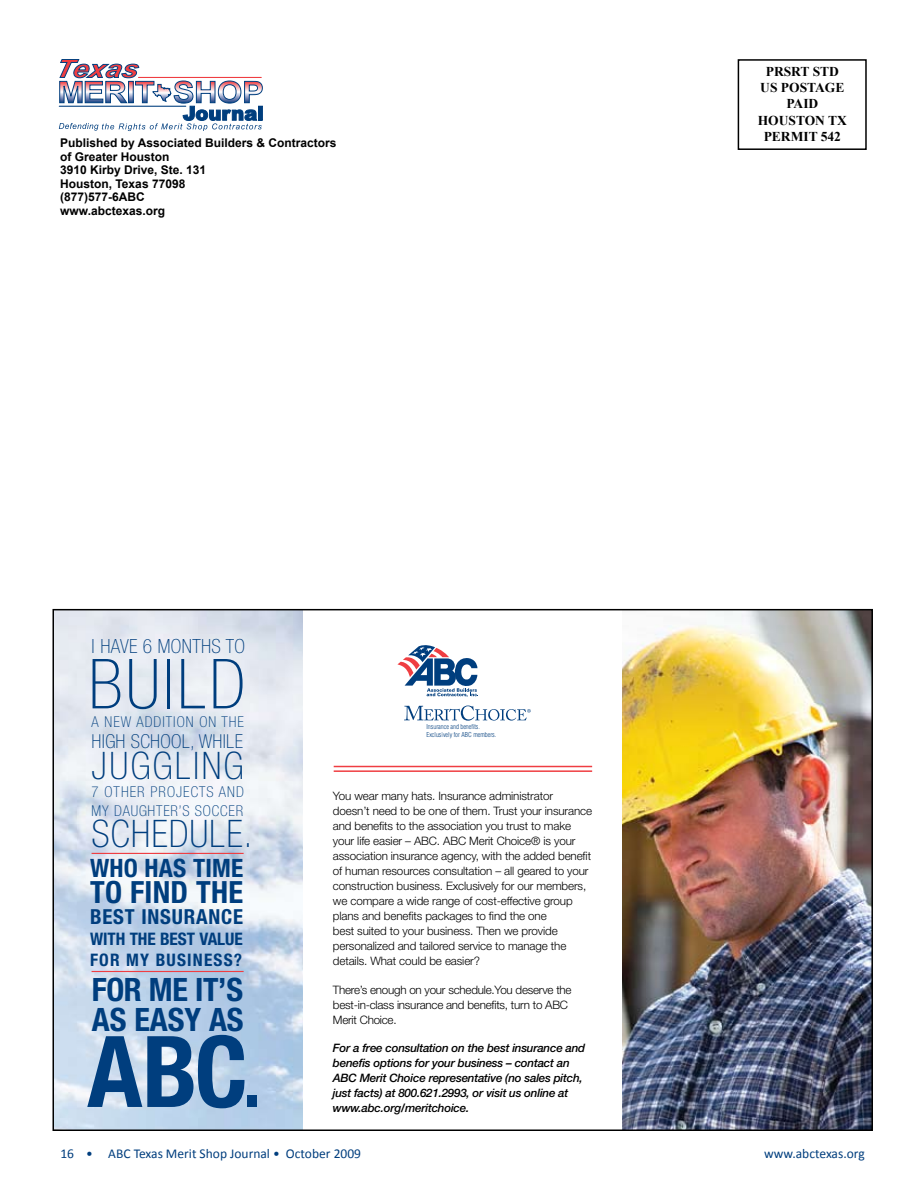
<style>
.page{position:relative;width:918px;height:1188px;background:#fff}
.page>*{position:absolute;margin:0;border:0;box-sizing:border-box;transform-origin:0 0}
.t1{font:700 condensed 99px "Helvetica Neue LT Std";color:#003e7e}
.t2{font:100 condensed 69.15px "Helvetica Neue LT Std";letter-spacing:.04em;color:#003e7e}
.t3{font:100 condensed 37.95px "Helvetica Neue LT Std";letter-spacing:.04em;color:#003e7e}
.t4{font:100 condensed 37.95px "Helvetica Neue LT Std";letter-spacing:.06em;color:#003e7e}
.t5{font:700 condensed 32.25px/30px "Helvetica Neue LT Std";color:#003e7e}
.t6{font:700 condensed 30.6px "Helvetica Neue LT Std";letter-spacing:.01em;color:#003e7e}
.t7{font:700 condensed 25.35px "Helvetica Neue LT Std";letter-spacing:.01em;color:#003e7e}
.t8{font:700 condensed 20.7px "Helvetica Neue LT Std";letter-spacing:.04em;color:#003e7e}
.t9{font:100 condensed 19.65px "Helvetica Neue LT Std";letter-spacing:.02em;color:#003e7e}
.t10{font:100 condensed 19.2px "Helvetica Neue LT Std";letter-spacing:.015em;color:#003e7e}
.t11{font:700 condensed 17.25px/20.7px "Helvetica Neue LT Std";color:#003e7e}
.t12{font:100 condensed 15px/18.5px "Helvetica Neue LT Std";letter-spacing:.07em;color:#003e7e}
.t13{font:13.5px "Calibri";color:#003e7e}
.t14{font:700 13.5px/16.2px "Times New Roman";color:#000;text-align:center}
.t15{font:700 12px/13.5px "Arial";color:#000}
.t16{font:300 11.7px/15px "Helvetica Neue LT Std";letter-spacing:-.01em;color:#000}
.t17{font:italic 500 11.7px/15px "Helvetica Neue LT Std";letter-spacing:-.02em;color:#000}
.t18{font:300 condensed 6.6px/7.9px "Helvetica LT Std";color:#003e7e}
.s1{font-size:74.85px}
</style>
<div class="page">
<img style="left:623px;top:612px;width:247px;height:516px">
<svg style="left:397px;top:645px;width:81px;height:52px"></svg>
<svg style="left:404px;top:706px;width:127px;height:15px"></svg>
<hr style="left:334px;top:770px;width:258px;height:2px;background:#ef3e42">
<hr style="left:334px;top:766px;width:258px;height:1px;background:#ef3e42">
<hr style="left:92px;top:853px;width:152px;height:1px;background:#ef3e42">
<hr style="left:92px;top:971px;width:152px;height:1px;background:#ef3e42">
<div style="left:738px;top:59px;width:129px;height:91px;border:2px solid #000"></div>
<svg style="left:59px;top:59px;width:204px;height:72px"></svg>
<p class="t15" style="left:60px;top:137px;width:278px">Published by Associated Builders &amp; Contractors of Greater Houston<br>3910 Kirby Drive, Ste. 131<br>Houston, Texas 77098<br>(877)577-6ABC<br>www.abctexas.org</p>
<p class="t14" style="left:758px;top:63px;width:91px">PRSRT STD<br>US POSTAGE<br>PAID<br>HOUSTON TX<br>PERMIT 542</p>
<h3 class="t9" style="left:92px;top:635px;width:155px">I HAVE 6 MONTHS TO</h3>
<h2 class="t2" style="left:88px;top:645px;width:158px">BUILD</h2>
<p class="t12" style="left:92px;top:712px;width:154px">A NEW ADDITION ON THE</p>
<h3 class="t10" style="left:92px;top:730px;width:153px">HIGH SCHOOL, WHILE</h3>
<h3 class="t4" style="left:92px;top:744px;width:153px">JUGGLING</h3>
<p class="t12" style="left:92px;top:782px;width:154px">7 OTHER PROJECTS AND<br>MY DAUGHTER’S SOCCER</p>
<h3 class="t3" style="left:92px;top:812px;width:163px">SCHEDULE.</h3>
<h3 class="t7" style="left:90px;top:853px;width:155px">WHO HAS TIME</h3>
<h3 class="t6" style="left:90px;top:874px;width:155px">TO FIND THE</h3>
<h3 class="t8" style="left:90px;top:904px;width:155px">BEST INSURANCE</h3>
<h3 class="t11" style="left:90px;top:928px;width:154px">WITH THE BEST VALUE<br>FOR MY BUSINESS?</h3>
<h3 class="t5" style="left:92px;top:974px;width:153px">FOR ME IT’S<br>AS EASY AS</h3>
<h1 class="t1" style="left:87px;top:1012px;width:175px">ABC<span class="s1">.</span></h1>
<p class="t18" style="left:426px;top:723px;width:71px">Insurance and benefits.<br>Exclusively for ABC members.</p>
<p class="t16" style="left:333px;top:788px;width:261px">You wear many hats. Insurance administrator doesn’t need to be one of them. Trust your insurance and benefits to the association you trust to make your life easier – ABC. ABC Merit Choice® is your association insurance agency, with the added benefit of human resources consultation – all geared to your construction business. Exclusively for our members, we compare a wide range of cost-effective group plans and benefits packages to find the one<br>best suited to your business. Then we provide personalized and tailored service to manage the details. What could be easier?</p>
<p class="t16" style="left:333px;top:982px;width:240px">There’s enough on your schedule.You deserve the best-in-class insurance and benefits, turn to ABC<br>Merit Choice.</p>
<p class="t17" style="left:333px;top:1040px;width:254px">For a free consultation on the best insurance and benefis options for your business – contact an ABC Merit Choice representative (no sales pitch, just facts) at 800.621.2993, or visit us online at www.abc.org/meritchoice.</p>
<p class="t13" style="left:60px;top:1145px;width:302px">16 • ABC Texas Merit Shop Journal • October 2009</p>
<p class="t13" style="left:764px;top:1145px;width:102px">www.abctexas.org</p>
</div>
